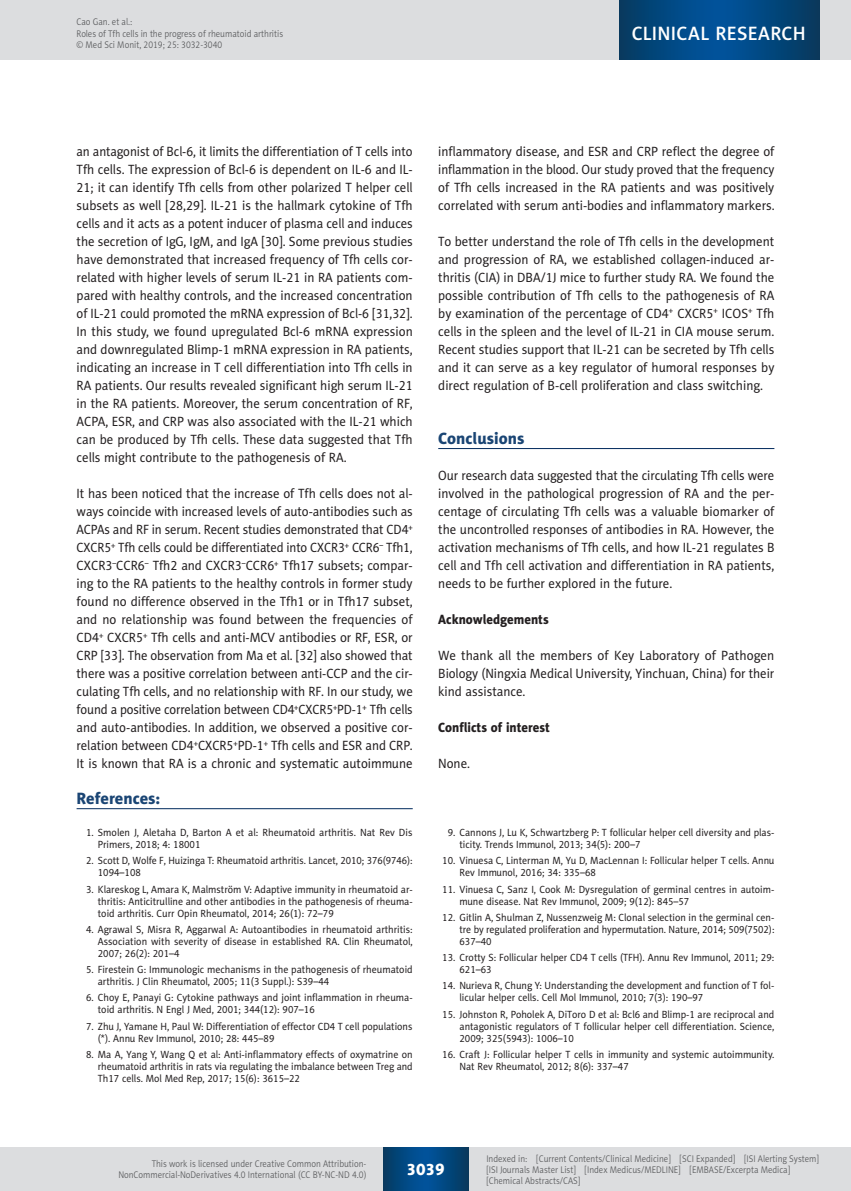
<style>
.page{position:relative;width:851px;height:1191px;background:#fff}
.page>*{position:absolute;margin:0;border:0;box-sizing:border-box;transform-origin:0 0}
.t1{font:19.5px "Naomi Sans EFN Medium";letter-spacing:.015em;color:#fff}
.MSM_Headline_1{font:16.5px "Naomi Sans EFN Heavy";color:#1a4574}
.MSM_Referencje_Tytul{font:16.5px "Naomi Sans EFN Heavy";color:#1a4574}
.t2{font:16.5px "Naomi Sans EFN Heavy";color:#fff}
.MSM_Body{font:13.5px/18px "Naomi Sans EFN";color:#231f20;text-align:justify;scale:.95 1}
.MSM_Body-2{font:13.5px/18px "Naomi Sans EFN";color:#231f20;text-align:justify;scale:.93 1}
.MSM_Body-3{font:13.5px/18px "Naomi Sans EFN";color:#231f20;text-align:justify;scale:.94 1}
.MSM_Body-4{font:13.5px/18px "Naomi Sans EFN";color:#231f20;text-align:justify;scale:.96 1}
.MSM_Headline_2{font:13.5px "Naomi Sans EFN Heavy";color:#231f20;scale:.95 1}
.MSM_Referencje_punkt{font:10.5px/12px "Naomi Sans EFN";color:#231f20;scale:.95 1}
.MSM_Referencje_punkt-2{font:10.5px/12px "Naomi Sans EFN";color:#231f20;scale:.96 1}
.MSM_Referencje_punkt-3{font:10.5px/12px "Naomi Sans EFN";color:#231f20;scale:.94 1}
.t3{font:9.75px/11.2px "Naomi Sans EFN Light";color:#57585a;scale:.9 1}
</style>
<div class="page">
<hr style="left:438px;top:448px;width:336px;height:1px;background:#00295c">
<hr style="left:77px;top:808px;width:335px;height:1px;background:#00295c">
<div style="left:0;top:1148px;width:850px;height:43px;background:#dcdddf"></div>
<svg style="left:383px;top:1147px;width:85px;height:43px;background:#02477e"></svg>
<div style="left:0;top:0;width:850px;height:60px;background:#dcdddf"></div>
<svg style="left:619px;top:0;width:200px;height:60px;background:#02477e"></svg>
<p class="t3" style="left:77px;top:16px;width:231px">Cao Gan. et al.:<br>Roles of Tfh cells in the progress of rheumatoid arthritis © Med Sci Monit, 2019; 25: 3032-3040</p>
<h1 class="t1" style="left:631px;top:22px;width:175px">CLINICAL RESEARCH</h1>
<p class="MSM_Body-2" style="left:77px;top:142px;width:363px">an antagonist of Bcl-6, it limits the differentiation of T cells into Tfh cells. The expression of Bcl-6 is dependent on IL-6 and IL-21; it can identify Tfh cells from other polarized T helper cell subsets as well [28,29]. IL-21 is the hallmark cytokine of Tfh cells and it acts as a potent inducer of plasma cell and induces the secretion of IgG, IgM, and IgA [30]. Some previous studies have demonstrated that increased frequency of Tfh cells cor&shy;related with higher levels of serum IL-21 in RA patients com&shy;pared with healthy controls, and the increased concentration of IL-21 could promoted the mRNA expression of Bcl-6 [31,32].<br>In this study, we found upregulated Bcl-6 mRNA expression and downregulated Blimp-1 mRNA expression in RA patients, indicating an increase in T cell differentiation into Tfh cells in RA patients. Our results revealed significant high serum IL-21 in the RA patients. Moreover, the serum concentration of RF, ACPA, ESR, and CRP was also associated with the IL-21 which can be produced by Tfh cells. These data suggested that Tfh cells might contribute to the pathogenesis of RA.</p>
<p class="MSM_Body" style="left:77px;top:484px;width:355px">It has been noticed that the increase of Tfh cells does not al&shy;ways coincide with increased levels of auto-antibodies such as ACPAs and RF in serum. Recent studies demonstrated that CD4<sup>+ </sup>CXCR5<sup>+</sup> Tfh cells could be differentiated into CXCR3<sup>+</sup> CCR6<sup>–</sup> Tfh1, CXCR3<sup>–</sup>CCR6<sup>–</sup> Tfh2 and CXCR3<sup>–</sup>CCR6<sup>+</sup> Tfh17 subsets; compar&shy;ing to the RA patients to the healthy controls in former study found no difference observed in the Tfh1 or in Tfh17 subset, and no relationship was found between the frequencies of CD4<sup>+</sup> CXCR5<sup>+</sup> Tfh cells and anti-MCV antibodies or RF, ESR, or CRP [33]. The observation from Ma et al. [32] also showed that there was a positive correlation between anti-CCP and the cir&shy;culating Tfh cells, and no relationship with RF. In our study, we found a positive correlation between CD4<sup>+</sup>CXCR5<sup>+</sup>PD-1<sup>+</sup> Tfh cells and auto-antibodies. In addition, we observed a positive cor&shy;relation between CD4<sup>+</sup>CXCR5<sup>+</sup>PD-1<sup>+</sup> Tfh cells and ESR and CRP.<br>It is known that RA is a chronic and systematic autoimmune</p>
<p class="MSM_Referencje_Tytul" style="left:77px;top:788px;width:85px">References:</p>
<p class="MSM_Referencje_punkt-2" style="left:98px;top:826px;width:329px;text-indent:-12px">1. Smolen J, Aletaha D, Barton A et al: Rheumatoid arthritis. Nat Rev Dis<br>Primers, 2018; 4: 18001</p>
<p class="MSM_Referencje_punkt-3" style="left:98px;top:855px;width:336px;text-indent:-12px">2. Scott D, Wolfe F, Huizinga T: Rheumatoid arthritis. Lancet, 2010; 376(9746):<br>1094–108</p>
<p class="MSM_Referencje_punkt" style="left:98px;top:883px;width:333px;text-align:justify;text-indent:-12px">3. Klareskog L, Amara K, Malmström V: Adaptive immunity in rheumatoid ar&shy;thritis: Anticitrulline and other antibodies in the pathogenesis of rheuma&shy;toid arthritis. Curr Opin Rheumatol, 2014; 26(1): 72–79</p>
<p class="MSM_Referencje_punkt" style="left:98px;top:923px;width:333px;text-align:justify;text-indent:-12px">4. Agrawal S, Misra R, Aggarwal A: Autoantibodies in rheumatoid arthritis:<br>Association with severity of disease in established RA. Clin Rheumatol, 2007; 26(2): 201–4</p>
<p class="MSM_Referencje_punkt" style="left:98px;top:963px;width:333px;text-indent:-12px">5. Firestein G: Immunologic mechanisms in the pathogenesis of rheumatoid arthritis. J Clin Rheumatol, 2005; 11(3 Suppl.): S39–44</p>
<p class="MSM_Referencje_punkt" style="left:98px;top:992px;width:333px;text-indent:-12px">6. Choy E, Panayi G: Cytokine pathways and joint inflammation in rheuma&shy;toid arthritis. N Engl J Med, 2001; 344(12): 907–16</p>
<p class="MSM_Referencje_punkt" style="left:98px;top:1020px;width:332px;text-indent:-12px">7. Zhu J, Yamane H, Paul W: Differentiation of effector CD4 T cell populations (*). Annu Rev Immunol, 2010; 28: 445–89</p>
<p class="MSM_Referencje_punkt" style="left:98px;top:1048px;width:333px;text-align:justify;text-indent:-12px">8. Ma A, Yang Y, Wang Q et al: Anti-inflammatory effects of oxymatrine on rheumatoid arthritis in rats via regulating the imbalance between Treg and Th17 cells. Mol Med Rep, 2017; 15(6): 3615–22</p>
<p class="MSM_Body" style="left:438px;top:142px;width:355px">inflammatory disease, and ESR and CRP reflect the degree of inflammation in the blood. Our study proved that the frequency of Tfh cells increased in the RA patients and was positively correlated with serum anti-bodies and inflammatory markers.</p>
<p class="MSM_Body" style="left:438px;top:232px;width:355px">To better understand the role of Tfh cells in the development and progression of RA, we established collagen-induced ar&shy;thritis (CIA) in DBA/1J mice to further study RA. We found the possible contribution of Tfh cells to the pathogenesis of RA by examination of the percentage of CD4<sup>+</sup> CXCR5<sup>+</sup> ICOS<sup>+</sup> Tfh cells in the spleen and the level of IL-21 in CIA mouse serum.<br>Recent studies support that IL-21 can be secreted by Tfh cells and it can serve as a key regulator of humoral responses by direct regulation of B-cell proliferation and class switching.</p>
<p class="MSM_Headline_1" style="left:438px;top:428px;width:88px">Conclusions</p>
<p class="MSM_Body-3" style="left:438px;top:466px;width:359px">Our research data suggested that the circulating Tfh cells were involved in the pathological progression of RA and the per&shy;centage of circulating Tfh cells was a valuable biomarker of the uncontrolled responses of antibodies in RA. However, the activation mechanisms of Tfh cells, and how IL-21 regulates B cell and Tfh cell activation and differentiation in RA patients, needs to be further explored in the future.</p>
<p class="MSM_Headline_2" style="left:438px;top:611px;width:118px">Acknowledgements</p>
<p class="MSM_Body-4" style="left:438px;top:646px;width:351px">We thank all the members of Key Laboratory of Pathogen Biology (Ningxia Medical University, Yinchuan, China) for their kind assistance.</p>
<p class="MSM_Headline_2" style="left:438px;top:719px;width:119px">Conflicts of interest</p>
<p class="MSM_Body" style="left:438px;top:754px;width:35px">None.</p>
<p class="MSM_Referencje_punkt" style="left:459px;top:826px;width:333px;text-indent:-12px">9. Cannons J, Lu K, Schwartzberg P: T follicular helper cell diversity and plas&shy;ticity. Trends Immunol, 2013; 34(5): 200–7</p>
<p class="MSM_Referencje_punkt" style="left:459px;top:855px;width:333px;text-indent:-17px">10. Vinuesa C, Linterman M, Yu D, MacLennan I: Follicular helper T cells. Annu<br>Rev Immunol, 2016; 34: 335–68</p>
<p class="MSM_Referencje_punkt" style="left:459px;top:883px;width:333px;text-indent:-17px">11. Vinuesa C, Sanz I, Cook M: Dysregulation of germinal centres in autoim&shy;mune disease. Nat Rev Immunol, 2009; 9(12): 845–57</p>
<p class="MSM_Referencje_punkt" style="left:459px;top:911px;width:333px;text-align:justify;text-indent:-17px">12. Gitlin A, Shulman Z, Nussenzweig M: Clonal selection in the germinal cen&shy;tre by regulated proliferation and hypermutation. Nature, 2014; 509(7502):<br>637–40</p>
<p class="MSM_Referencje_punkt" style="left:459px;top:951px;width:333px;text-indent:-17px">13. Crotty S: Follicular helper CD4 T cells (TFH). Annu Rev Immunol, 2011; 29:<br>621–63</p>
<p class="MSM_Referencje_punkt" style="left:459px;top:980px;width:333px;text-indent:-17px">14. Nurieva R, Chung Y: Understanding the development and function of T fol&shy;licular helper cells. Cell Mol Immunol, 2010; 7(3): 190–97</p>
<p class="MSM_Referencje_punkt" style="left:459px;top:1008px;width:333px;text-align:justify;text-indent:-17px">15. Johnston R, Poholek A, DiToro D et al: Bcl6 and Blimp-1 are reciprocal and antagonistic regulators of T follicular helper cell differentiation. Science, 2009; 325(5943): 1006–10</p>
<p class="MSM_Referencje_punkt" style="left:459px;top:1048px;width:333px;text-indent:-17px">16. Craft J: Follicular helper T cells in immunity and systemic autoimmunity.<br>Nat Rev Rheumatol, 2012; 8(6): 337–47</p>
<p class="t3" style="left:118px;top:1158px;width:277px;text-align:right">This work is licensed under Creative Common Attribution-<br>NonCommercial-NoDerivatives 4.0 International (CC BY-NC-ND 4.0)</p>
<h2 class="t2" style="left:406px;top:1159px;width:40px">3039</h2>
<p class="t3" style="left:486px;top:1152px;width:371px">Indexed in: [Current Contents/Clinical Medicine] [SCI Expanded] [ISI Alerting System] [ISI Journals Master List] [Index Medicus/MEDLINE] [EMBASE/Excerpta Medica] [Chemical Abstracts/CAS]</p>
</div>
